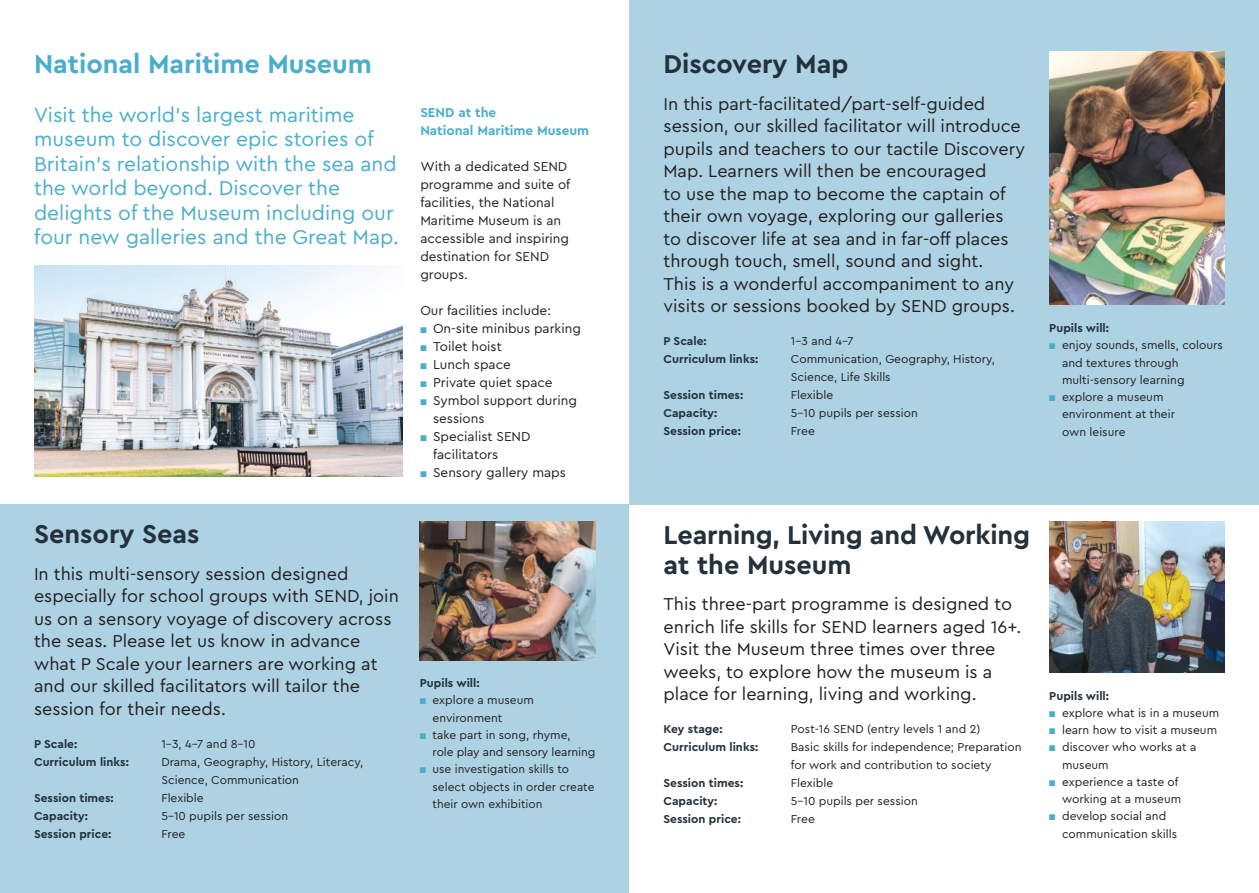
<style>
.page{position:relative;width:1259px;height:893px;background:#fff}
.page>*{position:absolute;margin:0;border:0;box-sizing:border-box;transform-origin:0 0}
.t1{font:700 27px/30px "Cera PRO";letter-spacing:-.005em;color:#24313b}
.t2{font:700 27px "Cera PRO";color:#4aaecb}
.t3{font:21px/24.5px "Cera PRO";color:#4aaecb}
.t4{font:18px/22.5px "Cera PRO";color:#241f1f}
.t5{font:13.5px/18px "Cera PRO";color:#241f1f}
.t6{font:700 13.5px/18px "Cera PRO";color:#4aaecb}
.t7{font:12px/18px "Cera PRO";color:#241f1f}
.t8{font:700 12px/18px "Cera PRO";color:#24313b}
.s1{color:#4aaecb}
</style>
<div class="page">
<div style="left:0;top:504px;width:629px;height:389px;background:#add2e4"></div>
<div style="left:629px;top:0;width:630px;height:504px;background:#add2e4"></div>
<img style="left:420px;top:521px;width:175px;height:139px">
<img style="left:1049px;top:51px;width:176px;height:254px">
<img style="left:1049px;top:522px;width:176px;height:151px">
<img style="left:34px;top:266px;width:368px;height:211px">
<h1 class="t2" style="left:34px;top:46px;width:339px">National Maritime Museum</h1>
<p class="t3" style="left:34px;top:102px;width:366px">Visit the world’s largest maritime museum to discover epic stories of Britain’s relationship with the sea and the world beyond. Discover the delights of the Museum including our four new galleries and the Great Map.</p>
<p class="t6" style="left:420px;top:103px;width:170px">SEND at the<br>National Maritime Museum</p>
<p class="t5" style="left:420px;top:157px;width:151px">With a dedicated SEND programme and suite of facilities, the National<br>Maritime Museum is an accessible and inspiring destination for SEND groups.</p>
<p class="t5" style="left:420px;top:301px;width:132px">Our facilities include:</p>
<p class="t5" style="left:420px;top:319px;width:162px"><span class="s1">■</span> On-site minibus parking</p>
<p class="t5" style="left:420px;top:337px;width:83px"><span class="s1">■</span> Toilet hoist</p>
<p class="t5" style="left:420px;top:355px;width:92px"><span class="s1">■</span> Lunch space</p>
<p class="t5" style="left:420px;top:373px;width:134px"><span class="s1">■</span> Private quiet space</p>
<p class="t5" style="left:433px;top:391px;width:145px;text-indent:-13px"><span class="s1">■</span> Symbol support during sessions</p>
<p class="t5" style="left:433px;top:427px;width:99px;text-indent:-13px"><span class="s1">■</span> Specialist SEND facilitators</p>
<p class="t5" style="left:420px;top:463px;width:147px"><span class="s1">■</span> Sensory gallery maps</p>
<h1 class="t1" style="left:34px;top:518px;width:167px">Sensory Seas</h1>
<p class="t4" style="left:34px;top:562px;width:366px">In this multi-sensory session designed especially for school groups with SEND, join us on a sensory voyage of discovery across the seas. Please let us know in advance what P Scale your learners are working at and our skilled facilitators will tailor the session for their needs.</p>
<p class="t8" style="left:34px;top:734px;width:96px">P Scale:<br>Curriculum links:</p>
<p class="t8" style="left:34px;top:788px;width:81px">Session times:<br>Capacity:<br>Session price:</p>
<p class="t7" style="left:161px;top:734px;width:203px">1-3, 4-7 and 8-10<br>Drama, Geography, History, Literacy,<br>Science, Communication<br>Flexible<br>5-10 pupils per session<br>Free</p>
<p class="t8" style="left:420px;top:674px;width:61px">Pupils will:</p>
<p class="t7" style="left:432px;top:691px;width:103px;line-height:17.2px;text-indent:-13px"><span class="s1">■</span> explore a museum environment</p>
<p class="t7" style="left:432px;top:726px;width:164px;line-height:17.2px;text-indent:-13px"><span class="s1">■</span> take part in song, rhyme,<br>role play and sensory learning</p>
<p class="t7" style="left:432px;top:760px;width:163px;line-height:17.2px;text-indent:-13px"><span class="s1">■</span> use investigation skills to select objects in order create their own exhibition</p>
<h1 class="t1" style="left:663px;top:48px;width:186px">Discovery Map</h1>
<p class="t4" style="left:663px;top:91px;width:363px">In this part-facilitated/part-self-guided session, our skilled facilitator will introduce pupils and teachers to our tactile Discovery Map. Learners will then be encouraged<br>to use the map to become the captain of their own voyage, exploring our galleries to discover life at sea and in far-off places through touch, smell, sound and sight.<br>This is a wonderful accompaniment to any visits or sessions booked by SEND groups.</p>
<p class="t8" style="left:663px;top:332px;width:96px">P Scale:<br>Curriculum links:</p>
<p class="t8" style="left:663px;top:386px;width:81px">Session times:<br>Capacity:<br>Session price:</p>
<p class="t7" style="left:791px;top:332px;width:206px">1-3 and 4-7<br>Communication, Geography, History,<br>Science, Life Skills<br>Flexible<br>5-10 pupils per session<br>Free</p>
<p class="t8" style="left:1049px;top:318px;width:61px">Pupils will:</p>
<p class="t7" style="left:1062px;top:336px;width:162px;line-height:17.2px;text-indent:-13px"><span class="s1">■</span> enjoy sounds, smells, colours and textures through multi-sensory learning</p>
<p class="t7" style="left:1062px;top:388px;width:115px;line-height:17.2px;text-indent:-13px"><span class="s1">■</span> explore a museum environment at their own leisure</p>
<h1 class="t1" style="left:663px;top:518px;width:368px">Learning, Living and Working at the Museum</h1>
<p class="t4" style="left:663px;top:592px;width:359px">This three-part programme is designed to enrich life skills for SEND learners aged 16+.<br>Visit the Museum three times over three weeks, to explore how the museum is a place for learning, living and working.</p>
<p class="t8" style="left:663px;top:720px;width:96px">Key stage:<br>Curriculum links:</p>
<p class="t8" style="left:663px;top:774px;width:81px">Session times:<br>Capacity:<br>Session price:</p>
<p class="t7" style="left:791px;top:720px;width:232px">Post-16 SEND (entry levels 1 and 2)<br>Basic skills for independence; Preparation for work and contribution to society<br>Flexible<br>5-10 pupils per session<br>Free</p>
<p class="t8" style="left:1049px;top:686px;width:61px">Pupils will:</p>
<p class="t7" style="left:1049px;top:703px;width:171px"><span class="s1">■</span> explore what is in a museum</p>
<p class="t7" style="left:1049px;top:720px;width:169px"><span class="s1">■</span> learn how to visit a museum</p>
<p class="t7" style="left:1062px;top:738px;width:136px;line-height:17.2px;text-indent:-13px"><span class="s1">■</span> discover who works at a museum</p>
<p class="t7" style="left:1049px;top:773px;width:133px;line-height:17.2px;text-align:right"><span class="s1">■</span> experience a taste of working at a museum</p>
<p class="t7" style="left:1062px;top:807px;width:117px;line-height:17.2px;text-indent:-13px"><span class="s1">■</span> develop social and communication skills</p>
</div>
